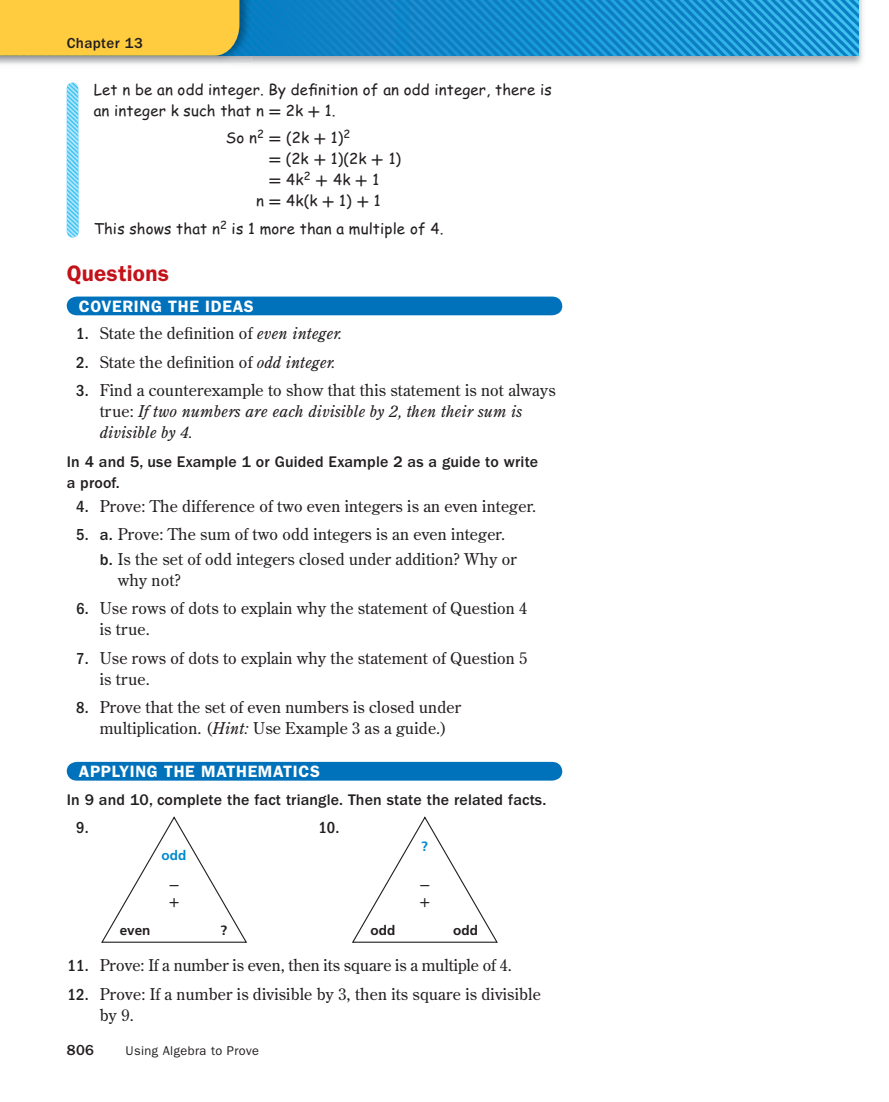
<style>
.page{position:relative;width:889px;height:1102px;background:#fff}
.page>*{position:absolute;margin:0;border:0;box-sizing:border-box;transform-origin:0 0}
.t1{font:600 22.5px "ITC Franklin Gothic Std";letter-spacing:.01em;color:#c4121a}
.t2{font:600 16.5px "ITC Franklin Gothic Std";letter-spacing:.04em;color:#fff}
.t3{font:500 condensed 16.5px "ITC Franklin Gothic Std";color:#231f20}
.t4{font:16.2px/21px "Century Old Style Std";letter-spacing:.01em;color:#231f20}
.t5{font:italic 16.2px/21px "Century Old Style Std";letter-spacing:.01em;color:#231f20}
.t6{font:500 15.9px/21px "ITC Franklin Gothic Std";letter-spacing:.01em;color:#231f20}
.t7{font:15px/21px "Comic Sans MS";letter-spacing:.01em;color:#231f20}
.t8{font:500 15px "ITC Franklin Gothic Std";letter-spacing:.025em;color:#231f20}
.t9{font:700 13.5px "Frutiger LT Std";color:#231f20}
.t10{font:700 13.5px/16.5px "Uni Math";color:#231f20}
.t11{font:700 13.5px "Frutiger LT Std";color:#0089cf}
.t12{font:12.75px "ITC Franklin Gothic Std";letter-spacing:.03em;color:#231f20}
.s1{font-family:"Uni Math";font-weight:700;font-size:16.2px}
.s2{font-family:"ITC Franklin Gothic Std";font-weight:500;font-stretch:condensed;font-size:16.5px}
.s3{font-style:italic}
.s4{font-family:"ITC Franklin Gothic Std";font-weight:500;font-style:normal;font-stretch:condensed;font-size:16.5px}
.s5{font-style:normal}
.s6{font-family:"ITC Franklin Gothic Std";font-weight:500}
</style>
<div class="page">
<img style="left:234px;top:0;width:629px;height:65px">
<img style="left:252px;top:0;width:605px;height:56px">
<img style="left:0;top:0;width:252px;height:64px">
<div style="left:67px;top:296px;width:495px;height:19px;background:#0072bc"></div>
<div style="left:67px;top:761px;width:495px;height:19px;background:#0072bc"></div>
<svg style="left:101px;top:816px;width:146px;height:127px"></svg>
<svg style="left:352px;top:816px;width:146px;height:127px"></svg>
<img style="left:67px;top:83px;width:12px;height:154px;border-radius:6px">
<div style="left:0;top:0;width:239px;height:56px;background:#fecc3e"></div>
<p class="t8" style="left:67px;top:38px;width:77px">Chapter 13</p>
<p class="t7" style="left:94px;top:80px;width:459px">Let n be an odd integer. By definition of an odd integer, there is an integer k such that n <span class="s1">=</span> 2k <span class="s1">+</span> 1.</p>
<p class="t7" style="left:226px;top:128px;width:126px">So n<sup>2</sup> <span class="s1">=</span> (2k <span class="s1">+</span> 1)<sup>2</sup></p>
<p class="t7" style="left:268px;top:149px;width:134px"><span class="s1">=</span> (2k <span class="s1">+</span> 1)(2k <span class="s1">+</span> 1)</p>
<p class="t7" style="left:268px;top:170px;width:112px"><span class="s1">=</span> 4k<sup>2</sup> <span class="s1">+</span> 4k <span class="s1">+</span> 1</p>
<p class="t7" style="left:256px;top:191px;width:126px">n <span class="s1">=</span> 4k(k <span class="s1">+</span> 1) <span class="s1">+</span> 1</p>
<p class="t7" style="left:94px;top:220px;width:351px">This shows that n<sup>2</sup> is 1 more than a multiple of 4.</p>
<p class="t1" style="left:67px;top:265px;width:104px">Questions</p>
<p class="t2" style="left:79px;top:300px;width:176px">COVERING THE IDEAS</p>
<p class="t4" style="left:76px;top:324px;width:268px"><span class="s2">1.</span> State the definition of <span class="s3">even integer.</span></p>
<p class="t4" style="left:76px;top:352px;width:261px"><span class="s2">2.</span> State the definition of <span class="s3">odd integer.</span></p>
<p class="t5" style="left:100px;top:381px;width:457px;text-indent:-24px"><span class="s4">3.</span> <span class="s5">Find a counterexample to show that this statement is not always true:</span> If two numbers are each divisible by 2, then their sum is divisible by 4.</p>
<p class="t6" style="left:67px;top:452px;width:473px">In 4 and 5, use Example 1 or Guided Example 2 as a guide to write a proof.</p>
<p class="t4" style="left:76px;top:496px;width:461px"><span class="s2">4.</span> Prove: The difference of two even integers is an even integer.</p>
<p class="t4" style="left:100px;top:523px;width:418px;line-height:24px;text-indent:-24px"><span class="s2">5.</span> <span class="s6">a.</span> Prove: The sum of two odd integers is an even integer. <span class="s6">b.</span> Is the set of odd integers closed under addition? Why or</p>
<p class="t4" style="left:118px;top:570px;width:65px">why not?</p>
<p class="t4" style="left:100px;top:598px;width:429px;text-indent:-24px"><span class="s2">6.</span> Use rows of dots to explain why the statement of Question 4 is true.</p>
<p class="t4" style="left:100px;top:648px;width:429px;text-indent:-24px"><span class="s2">7.</span> Use rows of dots to explain why the statement of Question 5 is true.</p>
<p class="t4" style="left:76px;top:697px;width:386px;text-align:center"><span class="s2">8.</span> Prove that the set of even numbers is closed under multiplication. (<span class="s3">Hint:</span> Use Example 3 as a guide.)</p>
<p class="t2" style="left:79px;top:765px;width:242px">APPLYING THE MATHEMATICS</p>
<p class="t6" style="left:67px;top:790px;width:481px">In 9 and 10, complete the fact triangle. Then state the related facts.</p>
<p class="t3" style="left:76px;top:821px;width:14px">9.</p>
<p class="t3" style="left:318px;top:821px;width:23px">10.</p>
<p class="t9" style="left:120px;top:921px;width:32px">even</p>
<p class="t11" style="left:161px;top:847px;width:26px">odd</p>
<p class="t10" style="left:169px;top:877px;width:12px">- +</p>
<p class="t9" style="left:220px;top:921px;width:8px">?</p>
<p class="t9" style="left:370px;top:921px;width:26px">odd</p>
<p class="t11" style="left:421px;top:838px;width:8px">?</p>
<p class="t10" style="left:419px;top:877px;width:12px">- +</p>
<p class="t9" style="left:453px;top:921px;width:26px">odd</p>
<p class="t4" style="left:67px;top:955px;width:445px"><span class="s2">11.</span> Prove: If a number is even, then its square is a multiple of 4.</p>
<p class="t4" style="left:100px;top:984px;width:442px;text-indent:-32px"><span class="s2">12.</span> Prove: If a number is divisible by 3, then its square is divisible by 9.</p>
<p class="t8" style="left:67px;top:1044px;width:29px">806</p>
<p class="t12" style="left:125px;top:1046px;width:135px">Using Algebra to Prove</p>
</div>
